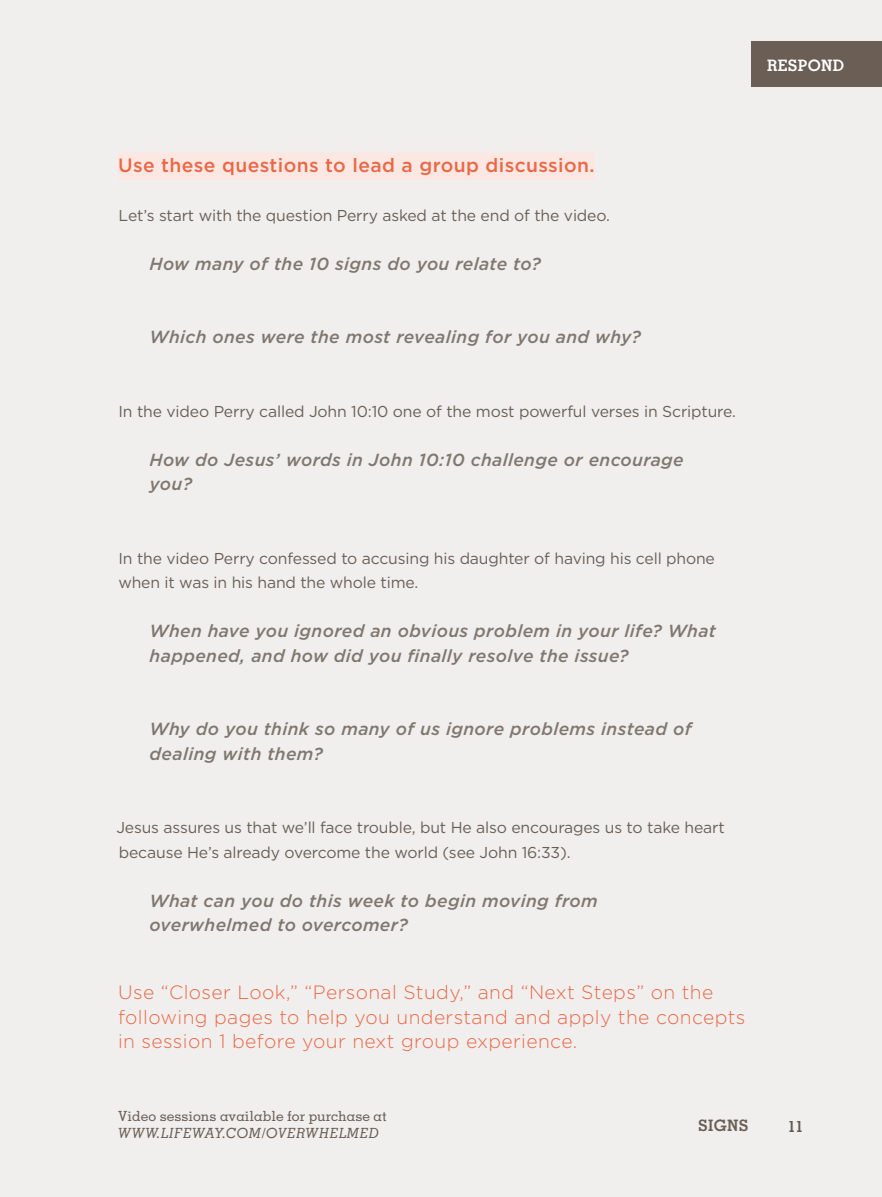
<style>
.page{position:relative;width:882px;height:1197px;background:#f0efee}
.page>*{position:absolute;margin:0;border:0;box-sizing:border-box;transform-origin:0 0}
.t1{font:300 19.25px/24.5px "Gotham";letter-spacing:.02em;color:#ea6847}
.t2{font:500 19.25px "Gotham";letter-spacing:.02em;color:#ea6847}
.t3{font:italic 500 17.5px/24.5px "Gotham";letter-spacing:.02em;color:#81776e}
.t4{font:15.75px/24.5px "Gotham";letter-spacing:-.01em;color:#6b5f55}
.t5{font:700 15.75px "Memphis LT Std";letter-spacing:.02em;color:#fff}
.t6{font:700 15.75px "Memphis LT Std";color:#6b5f55}
.t7{font:500 14px "Memphis LT Std";color:#6b5f55}
.t8{font:italic 500 14px "Memphis LT Std";letter-spacing:.03em;color:#6b5f55}
</style>
<div class="page">
<div style="left:751px;top:42px;width:131px;height:45px;background:#6b5f55"></div>
<div style="left:118px;top:152px;width:477px;height:28px;background:#fce8e3"></div>
<p class="t5" style="left:767px;top:55px;width:79px">RESPOND</p>
<p class="t2" style="left:118px;top:152px;width:478px">Use these questions to lead a group discussion.</p>
<p class="t4" style="left:119px;top:202px;width:493px">Let’s start with the question Perry asked at the end of the video.</p>
<p class="t3" style="left:150px;top:251px;width:393px">How many of the 10 signs do you relate to?</p>
<p class="t3" style="left:150px;top:324px;width:493px">Which ones were the most revealing for you and why?</p>
<p class="t4" style="left:119px;top:398px;width:619px">In the video Perry called John 10:10 one of the most powerful verses in Scripture.</p>
<p class="t3" style="left:150px;top:447px;width:536px">How do Jesus’ words in John 10:10 challenge or encourage you?</p>
<p class="t4" style="left:118px;top:545px;width:598px">In the video Perry confessed to accusing his daughter of having his cell phone when it was in his hand the whole time.</p>
<p class="t3" style="left:150px;top:618px;width:568px">When have you ignored an obvious problem in your life? What happened, and how did you finally resolve the issue?</p>
<p class="t3" style="left:150px;top:716px;width:543px">Why do you think so many of us ignore problems instead of dealing with them?</p>
<p class="t4" style="left:116px;top:815px;width:610px">Jesus assures us that we’ll face trouble, but He also encourages us to take heart because He’s already overcome the world (see John 16:33).</p>
<p class="t3" style="left:150px;top:888px;width:450px">What can you do this week to begin moving from overwhelmed to overcomer?</p>
<p class="t1" style="left:118px;top:980px;width:629px">Use “Closer Look,” “Personal Study,” and “Next Steps” on the following pages to help you understand and apply the concepts in session 1 before your next group experience.</p>
<p class="t7" style="left:118px;top:1108px;width:270px">Video sessions available for purchase at</p>
<p class="t8" style="left:118px;top:1125px;width:262px">WWW.LIFEWAY.COM/OVERWHELMED</p>
<p class="t6" style="left:698px;top:1116px;width:41px">Signs</p>
<p class="t6" style="left:787px;top:1117px;width:18px">11</p>
</div>
